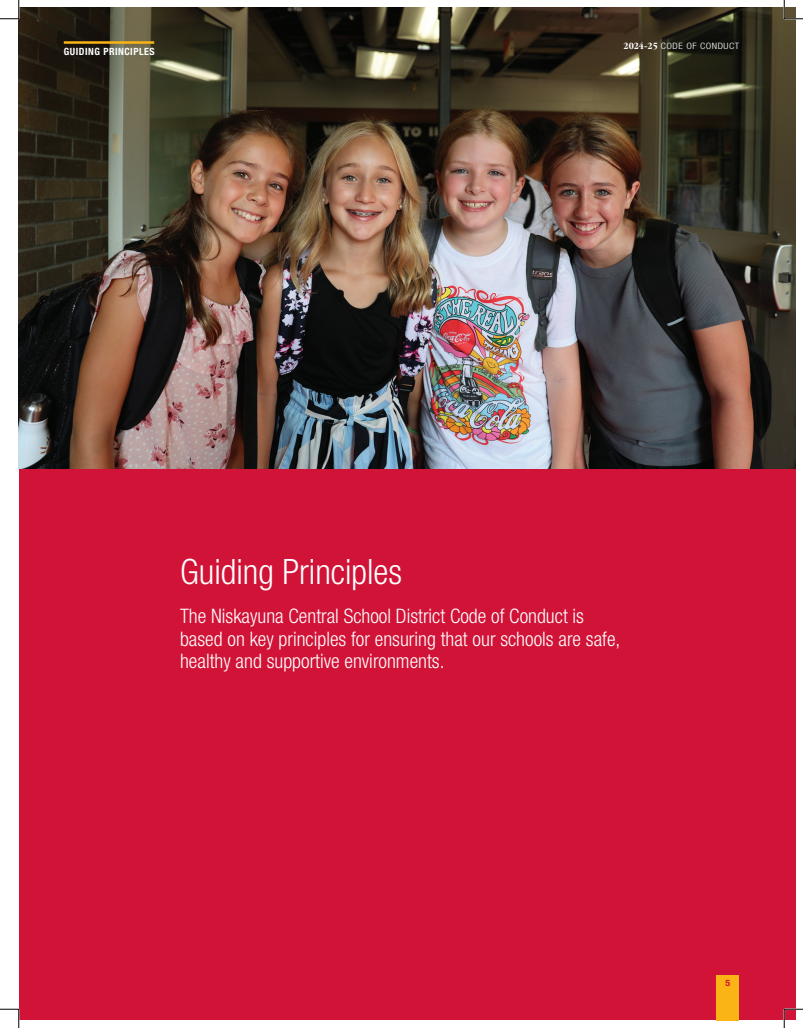
<style>
.page{position:relative;width:803px;height:1028px;background:#fff}
.page>*{position:absolute;margin:0;border:0;box-sizing:border-box;transform-origin:0 0}
.t1{font:300 condensed 35px "Helvetica Neue LT Std";color:#fff}
.t2{font:300 condensed 20px/22.5px "Helvetica Neue LT Std";color:#fff}
.t3{font:700 condensed 10px "Helvetica Neue LT Std";letter-spacing:.05em;color:#fff}
.t4{font:300 condensed 8.75px "Helvetica Neue LT Std";letter-spacing:.05em;color:#fff;scale:1.14 1}
.t5{font:700 condensed 8.75px "Helvetica Neue LT Std";color:#d11337;scale:1.14 1}
.s1{font-family:"ITC Garamond Std";font-weight:700;font-size:9.88px}
</style>
<div class="page">
<div style="left:19px;top:8px;width:776px;height:1012px;background:#d11337"></div>
<img style="left:19px;top:8px;width:776px;height:461px">
<hr style="left:64px;top:41px;width:90px;height:3px;background:#fbb416">
<div style="left:716px;top:975px;width:23px;height:45px;background:#fbb416"></div>
<svg style="left:0;top:0;width:20px;height:20px"></svg>
<svg style="left:0;top:1008px;width:20px;height:20px"></svg>
<svg style="left:783px;top:0;width:19px;height:20px"></svg>
<svg style="left:783px;top:1008px;width:19px;height:20px"></svg>
<p class="t3" style="left:64px;top:45px;width:92px">GUIDING PRINCIPLES</p>
<p class="t4" style="left:623px;top:41px;width:103px"><span class="s1">2024-25</span> CODE OF CONDUCT</p>
<h1 class="t1" style="left:180px;top:551px;width:223px">Guiding Principles</h1>
<p class="t2" style="left:180px;top:605px;width:442px">The Niskayuna Central School District Code of Conduct is based on key principles for ensuring that our schools are safe, healthy and supportive environments.</p>
<p class="t5" style="left:725px;top:978px;width:6px">5</p>
</div>
